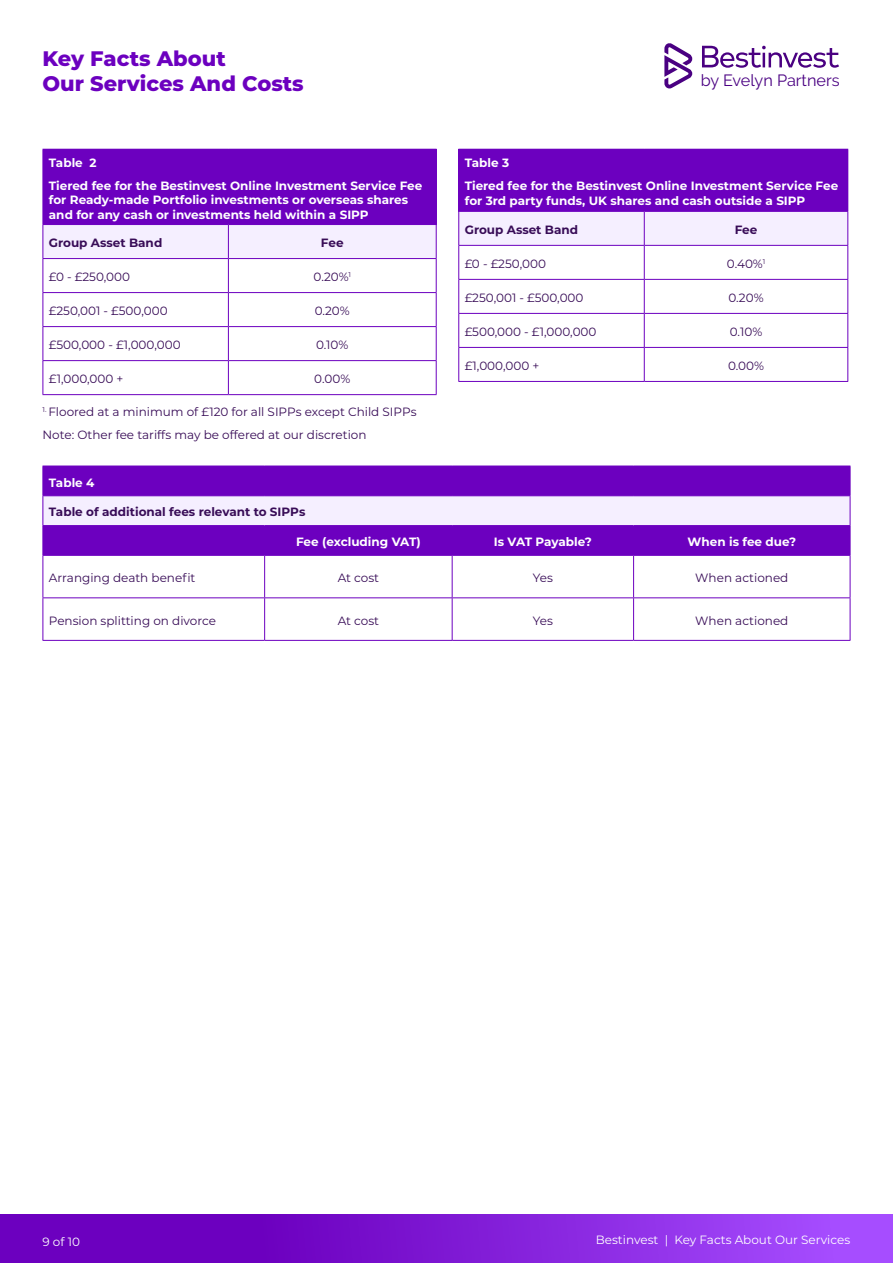
<style>
.page{position:relative;width:893px;height:1263px;background:#fff}
.page>*{position:absolute;margin:0;border:0;box-sizing:border-box;transform-origin:0 0}
.t1{font:800 21px/25.2px "Montserrat";color:#6c00bf}
.t2{font:16.2px "Evelyn Raleway";color:#4a0082}
.t3{font:12px/23px "Montserrat";color:#380c57}
.t4{font:700 12px/23px "Montserrat";color:#fff}
.t5{font:700 12px "Montserrat";color:#380c57}
.t6{font:12px "Montserrat";color:#fff}
</style>
<div class="page">
<div style="left:0;top:1214px;width:893px;height:49px;background:linear-gradient(to right,#5f00b1,#a54cfe)"></div>
<svg style="left:664px;top:43px;width:28px;height:45px"></svg>
<svg style="left:702px;top:46px;width:137px;height:22px"></svg>
<div style="left:43px;top:149px;width:393px;height:76px;background:#6c00bf"></div>
<div style="left:44px;top:225px;width:392px;height:33px;background:#f5efff"></div>
<hr style="left:228px;top:149px;width:209px;height:1px;background:#6c00bf">
<hr style="left:436px;top:150px;width:1px;height:74px;background:#6c00bf">
<hr style="left:43px;top:225px;width:1px;height:33px;background:#6c00bf">
<hr style="left:43px;top:259px;width:1px;height:33px;background:#6c00bf">
<hr style="left:43px;top:293px;width:1px;height:33px;background:#6c00bf">
<hr style="left:43px;top:327px;width:1px;height:33px;background:#6c00bf">
<hr style="left:43px;top:361px;width:1px;height:33px;background:#6c00bf">
<hr style="left:228px;top:224px;width:209px;height:1px;background:#6c00bf">
<hr style="left:228px;top:225px;width:1px;height:33px;background:#6c00bf">
<hr style="left:436px;top:225px;width:1px;height:33px;background:#6c00bf">
<hr style="left:228px;top:259px;width:1px;height:33px;background:#6c00bf">
<hr style="left:436px;top:259px;width:1px;height:33px;background:#6c00bf">
<hr style="left:228px;top:293px;width:1px;height:33px;background:#6c00bf">
<hr style="left:436px;top:293px;width:1px;height:33px;background:#6c00bf">
<hr style="left:228px;top:327px;width:1px;height:33px;background:#6c00bf">
<hr style="left:436px;top:327px;width:1px;height:33px;background:#6c00bf">
<hr style="left:228px;top:361px;width:1px;height:33px;background:#6c00bf">
<hr style="left:436px;top:361px;width:1px;height:33px;background:#6c00bf">
<hr style="left:43px;top:258px;width:185px;height:1px;background:#6c00bf">
<hr style="left:228px;top:258px;width:209px;height:1px;background:#6c00bf">
<hr style="left:43px;top:292px;width:185px;height:1px;background:#6c00bf">
<hr style="left:228px;top:292px;width:209px;height:1px;background:#6c00bf">
<hr style="left:43px;top:326px;width:185px;height:1px;background:#6c00bf">
<hr style="left:228px;top:326px;width:209px;height:1px;background:#6c00bf">
<hr style="left:43px;top:360px;width:185px;height:1px;background:#6c00bf">
<hr style="left:228px;top:360px;width:209px;height:1px;background:#6c00bf">
<hr style="left:43px;top:394px;width:185px;height:1px;background:#6c00bf">
<hr style="left:228px;top:394px;width:209px;height:1px;background:#6c00bf">
<div style="left:459px;top:149px;width:389px;height:62px;background:#6c00bf"></div>
<div style="left:459px;top:212px;width:388px;height:33px;background:#f5efff"></div>
<hr style="left:458px;top:150px;width:1px;height:61px;background:#6c00bf">
<hr style="left:458px;top:149px;width:186px;height:1px;background:#6c00bf">
<hr style="left:458px;top:246px;width:1px;height:33px;background:#6c00bf">
<hr style="left:458px;top:280px;width:1px;height:33px;background:#6c00bf">
<hr style="left:458px;top:314px;width:1px;height:33px;background:#6c00bf">
<hr style="left:458px;top:348px;width:1px;height:33px;background:#6c00bf">
<hr style="left:644px;top:246px;width:1px;height:33px;background:#6c00bf">
<hr style="left:847px;top:246px;width:1px;height:33px;background:#6c00bf">
<hr style="left:644px;top:280px;width:1px;height:33px;background:#6c00bf">
<hr style="left:847px;top:280px;width:1px;height:33px;background:#6c00bf">
<hr style="left:644px;top:314px;width:1px;height:33px;background:#6c00bf">
<hr style="left:847px;top:314px;width:1px;height:33px;background:#6c00bf">
<hr style="left:644px;top:348px;width:1px;height:33px;background:#6c00bf">
<hr style="left:847px;top:348px;width:1px;height:33px;background:#6c00bf">
<hr style="left:458px;top:279px;width:186px;height:1px;background:#6c00bf">
<hr style="left:644px;top:279px;width:204px;height:1px;background:#6c00bf">
<hr style="left:458px;top:313px;width:186px;height:1px;background:#6c00bf">
<hr style="left:644px;top:313px;width:204px;height:1px;background:#6c00bf">
<hr style="left:458px;top:347px;width:186px;height:1px;background:#6c00bf">
<hr style="left:644px;top:347px;width:204px;height:1px;background:#6c00bf">
<hr style="left:458px;top:381px;width:186px;height:1px;background:#6c00bf">
<hr style="left:644px;top:381px;width:204px;height:1px;background:#6c00bf">
<hr style="left:458px;top:211px;width:186px;height:1px;background:#6c00bf">
<hr style="left:458px;top:212px;width:1px;height:33px;background:#6c00bf">
<hr style="left:458px;top:245px;width:186px;height:1px;background:#6c00bf">
<hr style="left:644px;top:211px;width:204px;height:1px;background:#6c00bf">
<hr style="left:644px;top:212px;width:1px;height:33px;background:#6c00bf">
<hr style="left:847px;top:212px;width:1px;height:33px;background:#6c00bf">
<hr style="left:644px;top:245px;width:204px;height:1px;background:#6c00bf">
<div style="left:44px;top:467px;width:806px;height:88px;background:#6c00bf"></div>
<div style="left:43px;top:496px;width:807px;height:29px;background:#f5efff"></div>
<hr style="left:43px;top:466px;width:222px;height:1px;background:#6c00bf">
<hr style="left:265px;top:466px;width:187px;height:1px;background:#6c00bf">
<hr style="left:452px;top:466px;width:182px;height:1px;background:#6c00bf">
<hr style="left:634px;top:466px;width:216px;height:1px;background:#6c00bf">
<svg style="left:264px;top:526px;width:1px;height:29px"></svg>
<svg style="left:452px;top:526px;width:1px;height:29px"></svg>
<svg style="left:633px;top:526px;width:1px;height:29px"></svg>
<hr style="left:43px;top:556px;width:1px;height:41px;background:#6c00bf">
<hr style="left:43px;top:555px;width:222px;height:1px;background:#6c00bf">
<hr style="left:265px;top:555px;width:187px;height:1px;background:#6c00bf">
<hr style="left:452px;top:555px;width:182px;height:1px;background:#6c00bf">
<hr style="left:634px;top:555px;width:216px;height:1px;background:#6c00bf">
<hr style="left:264px;top:556px;width:1px;height:41px;background:#6c00bf">
<hr style="left:452px;top:556px;width:1px;height:41px;background:#6c00bf">
<hr style="left:633px;top:556px;width:1px;height:41px;background:#6c00bf">
<hr style="left:850px;top:556px;width:1px;height:41px;background:#6c00bf">
<hr style="left:43px;top:598px;width:1px;height:42px;background:#6c00bf">
<hr style="left:43px;top:597px;width:222px;height:1px;background:#6c00bf">
<hr style="left:265px;top:597px;width:187px;height:1px;background:#6c00bf">
<hr style="left:452px;top:597px;width:182px;height:1px;background:#6c00bf">
<hr style="left:634px;top:597px;width:216px;height:1px;background:#6c00bf">
<hr style="left:264px;top:598px;width:1px;height:42px;background:#6c00bf">
<hr style="left:452px;top:598px;width:1px;height:42px;background:#6c00bf">
<hr style="left:633px;top:598px;width:1px;height:42px;background:#6c00bf">
<hr style="left:850px;top:598px;width:1px;height:42px;background:#6c00bf">
<hr style="left:43px;top:640px;width:222px;height:1px;background:#6c00bf">
<hr style="left:265px;top:640px;width:187px;height:1px;background:#6c00bf">
<hr style="left:452px;top:640px;width:182px;height:1px;background:#6c00bf">
<hr style="left:634px;top:640px;width:216px;height:1px;background:#6c00bf">
<hr style="left:43px;top:495px;width:222px;height:1px;background:#6c00bf">
<svg style="left:43px;top:467px;width:1px;height:88px"></svg>
<hr style="left:265px;top:495px;width:187px;height:1px;background:#6c00bf">
<hr style="left:452px;top:495px;width:182px;height:1px;background:#6c00bf">
<hr style="left:634px;top:495px;width:216px;height:1px;background:#6c00bf">
<svg style="left:850px;top:466px;width:1px;height:89px"></svg>
<hr style="left:43px;top:525px;width:222px;height:1px;background:#6c00bf">
<hr style="left:265px;top:525px;width:187px;height:1px;background:#6c00bf">
<hr style="left:452px;top:525px;width:182px;height:1px;background:#6c00bf">
<hr style="left:634px;top:525px;width:216px;height:1px;background:#6c00bf">
<h1 class="t1" style="left:43px;top:45px;width:263px">Key Facts About<br>Our Services And Costs</h1>
<p class="t4" style="left:49px;top:150px;width:375px">Table 2<br>Tiered fee for the Bestinvest Online Investment Service Fee</p>
<p class="t4" style="left:49px;top:192px;width:361px;line-height:14.4px">for Ready-made Portfolio investments or overseas shares and for any cash or investments held within a SIPP</p>
<p class="t5" style="left:49px;top:234px;width:115px">Group Asset Band</p>
<p class="t5" style="left:321px;top:234px;width:24px">Fee</p>
<p class="t3" style="left:49px;top:265px;width:83px">£0 - £250,000</p>
<p class="t3" style="left:314px;top:265px;width:39px">0.20%<sup>1</sup></p>
<p class="t3" style="left:49px;top:299px;width:120px">£250,001 - £500,000</p>
<p class="t3" style="left:315px;top:299px;width:37px">0.20%</p>
<p class="t3" style="left:49px;top:333px;width:133px">£500,000 - £1,000,000</p>
<p class="t3" style="left:316px;top:333px;width:34px">0.10%</p>
<p class="t3" style="left:49px;top:367px;width:76px">£1,000,000 +</p>
<p class="t3" style="left:314px;top:367px;width:38px">0.00%</p>
<h2 class="t2" style="left:701px;top:71px;width:140px">by Evelyn Partners</h2>
<p class="t4" style="left:465px;top:150px;width:375px;line-height:23.5px">Table 3<br>Tiered fee for the Bestinvest Online Investment Service Fee</p>
<p class="t4" style="left:465px;top:189px;width:342px">for 3rd party funds, UK shares and cash outside a SIPP</p>
<p class="t5" style="left:465px;top:221px;width:115px">Group Asset Band</p>
<p class="t5" style="left:735px;top:221px;width:24px">Fee</p>
<p class="t3" style="left:465px;top:252px;width:83px">£0 - £250,000</p>
<p class="t3" style="left:727px;top:252px;width:40px">0.40%<sup>1</sup></p>
<p class="t3" style="left:465px;top:286px;width:120px">£250,001 - £500,000</p>
<p class="t3" style="left:728px;top:286px;width:37px">0.20%</p>
<p class="t3" style="left:465px;top:320px;width:133px">£500,000 - £1,000,000</p>
<p class="t3" style="left:730px;top:320px;width:34px">0.10%</p>
<p class="t3" style="left:465px;top:354px;width:76px">£1,000,000 +</p>
<p class="t3" style="left:728px;top:354px;width:38px">0.00%</p>
<p class="t3" style="left:43px;top:400px;width:376px"><sup>1.</sup> Floored at a minimum of £120 for all SIPPs except Child SIPPs<br>Note: Other fee tariffs may be offered at our discretion</p>
<p class="t4" style="left:49px;top:470px;width:47px">Table 4</p>
<p class="t5" style="left:49px;top:504px;width:258px">Table of additional fees relevant to SIPPs</p>
<p class="t4" style="left:296px;top:530px;width:126px">Fee (excluding VAT)</p>
<p class="t4" style="left:494px;top:530px;width:100px">Is VAT Payable?</p>
<p class="t4" style="left:687px;top:530px;width:110px">When is fee due?</p>
<p class="t3" style="left:49px;top:566px;width:148px">Arranging death benefit</p>
<p class="t3" style="left:338px;top:566px;width:43px">At cost</p>
<p class="t3" style="left:533px;top:566px;width:22px">Yes</p>
<p class="t3" style="left:695px;top:566px;width:95px">When actioned</p>
<p class="t3" style="left:49px;top:609px;width:169px">Pension splitting on divorce</p>
<p class="t3" style="left:338px;top:609px;width:43px">At cost</p>
<p class="t3" style="left:533px;top:609px;width:22px">Yes</p>
<p class="t3" style="left:695px;top:609px;width:95px">When actioned</p>
<p class="t6" style="left:43px;top:1233px;width:39px">9 of 10</p>
<p class="t6" style="left:596px;top:1231px;width:256px">Bestinvest | Key Facts About Our Services</p>
</div>
